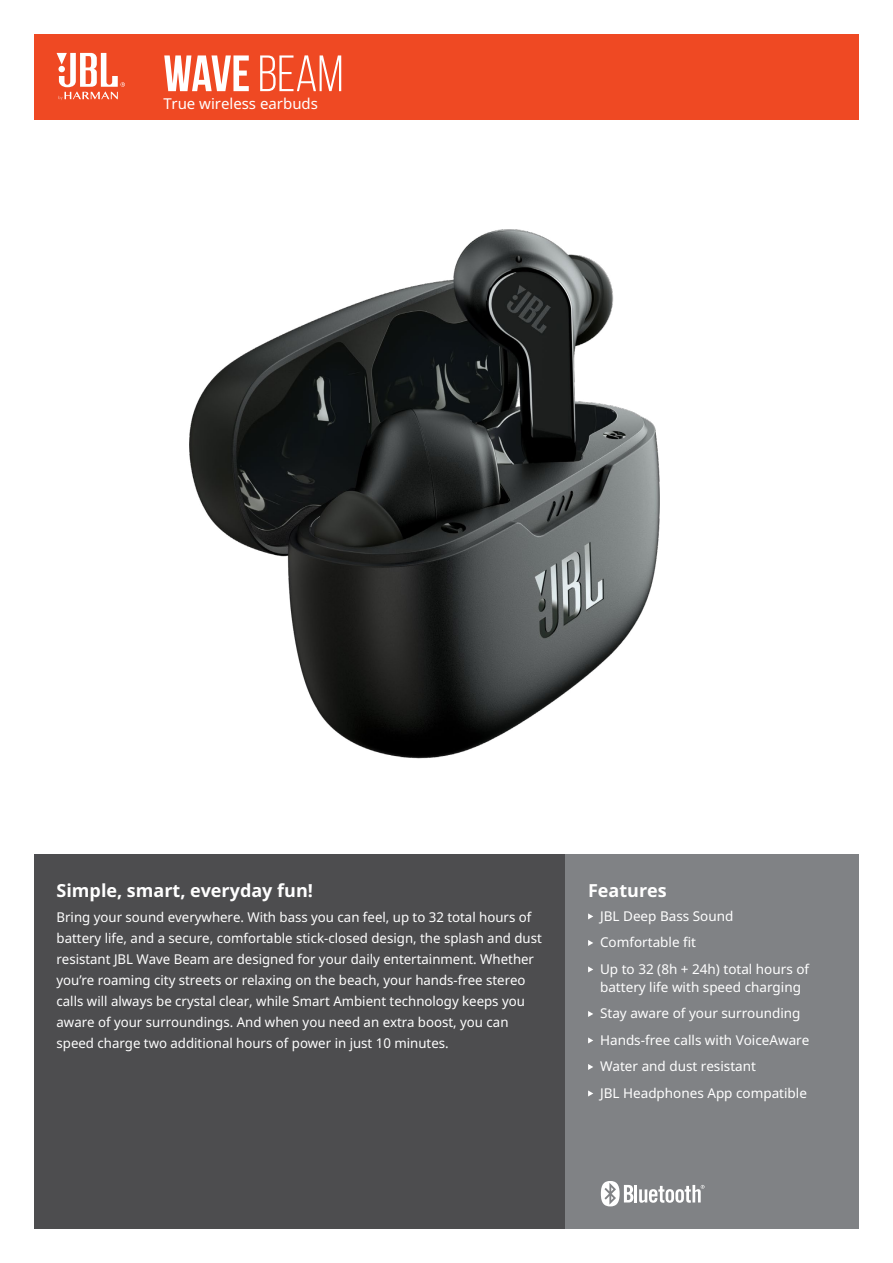
<style>
.page{position:relative;width:893px;height:1263px;background:#fff}
.page>*{position:absolute;margin:0;border:0;box-sizing:border-box;transform-origin:0 0}
.t1{font:700 51px "Bebas Neue";color:#fff}
.t2{font:700 18px "Noto Sans";color:#fff}
.t3{font:15px "Noto Sans";color:#fff}
.t4{font:13.5px/21px "Noto Sans";color:#fff}
.s1{font-weight:400}
</style>
<div class="page">
<div style="left:34px;top:855px;width:532px;height:374px;background:#4d4d4f"></div>
<div style="left:566px;top:855px;width:293px;height:374px;background:#808285"></div>
<svg style="left:588px;top:913px;width:5px;height:6px"></svg>
<svg style="left:588px;top:940px;width:5px;height:6px"></svg>
<svg style="left:588px;top:966px;width:5px;height:6px"></svg>
<svg style="left:588px;top:1011px;width:5px;height:6px"></svg>
<svg style="left:588px;top:1037px;width:5px;height:6px"></svg>
<svg style="left:588px;top:1064px;width:5px;height:6px"></svg>
<svg style="left:588px;top:1090px;width:5px;height:6px"></svg>
<svg style="left:601px;top:1181px;width:104px;height:25px"></svg>
<div style="left:34px;top:34px;width:825px;height:85px;background:#ef4923"></div>
<svg style="left:57px;top:53px;width:68px;height:47px"></svg>
<img style="left:189px;top:229px;width:471px;height:530px">
<h1 class="t1" style="left:163px;top:46px;width:181px">WAVE <span class="s1">BEAM</span></h1>
<p class="t3" style="left:163px;top:93px;width:156px">True wireless earbuds</p>
<h2 class="t2" style="left:57px;top:877px;width:258px">Simple, smart, everyday fun!</h2>
<p class="t4" style="left:57px;top:906px;width:487px">Bring your sound everywhere. With bass you can feel, up to 32 total hours of battery life, and a secure, comfortable stick-closed design, the splash and dust resistant JBL Wave Beam are designed for your daily entertainment. Whether you’re roaming city streets or relaxing on the beach, your hands-free stereo calls will always be crystal clear, while Smart Ambient technology keeps you aware of your surroundings. And when you need an extra boost, you can speed charge two additional hours of power in just 10 minutes.</p>
<h2 class="t2" style="left:588px;top:877px;width:80px">Features</h2>
<p class="t4" style="left:600px;top:902px;width:211px;line-height:26.5px">JBL Deep Bass Sound<br>Comfortable fit<br>Up to 32 (8h + 24h) total hours of</p>
<p class="t4" style="left:600px;top:973px;width:211px;line-height:26.5px">battery life with speed charging<br>Stay aware of your surrounding<br>Hands-free calls with VoiceAware<br>Water and dust resistant<br>JBL Headphones App compatible</p>
</div>
